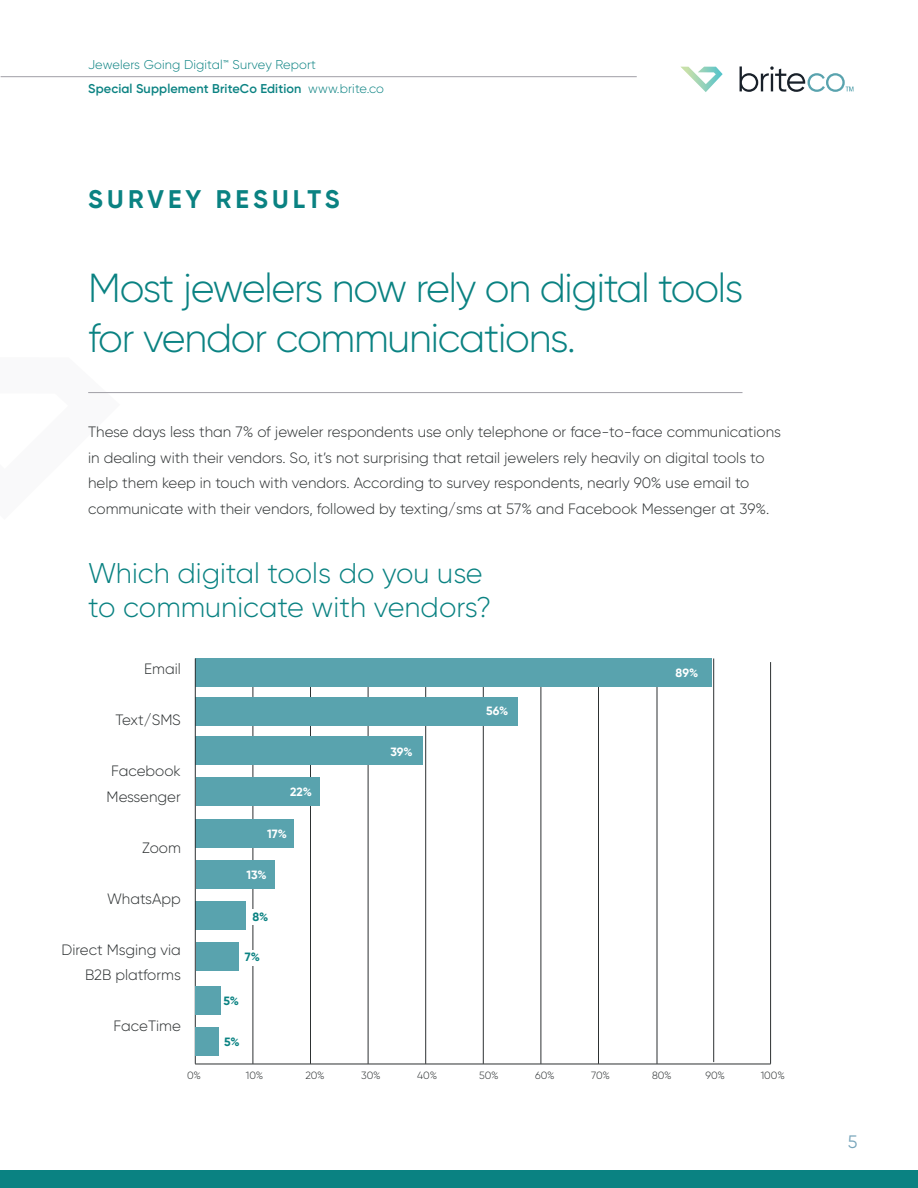
<style>
.page{position:relative;width:918px;height:1188px;background:#fff}
.page>*{position:absolute;margin:0;border:0;box-sizing:border-box;transform-origin:0 0}
.t1{font:300 40.5px/49.5px "Gilroy";letter-spacing:-.03em;color:#0a8282}
.t2{font:300 28.5px/34.2px "Gilroy";color:#0a8282}
.t3{font:700 25.5px "Gilroy";letter-spacing:.16em;color:#0a8282}
.t4{font:18px "Gilroy";color:#78a5bb}
.t5{font:300 15px/25.5px "Gilroy";color:#2d3132}
.t6{font:300 12.75px/24px "Gilroy";letter-spacing:.01em;color:#0a8282}
.t7{font:700 12px "Gilroy";color:#fff}
.t8{font:700 12px "Gilroy";color:#0a8282}
.t9{font:300 10.5px "Gilroy";color:#2d3132}
.s1{font-weight:600}
</style>
<div class="page">
<div style="left:0;top:1170px;width:918px;height:18px;background:#0a8282"></div>
<hr style="left:1px;top:76px;width:636px;height:1px;background:#a09fa6">
<svg style="left:681px;top:67px;width:42px;height:25px"></svg>
<svg style="left:740px;top:66px;width:113px;height:26px"></svg>
<hr style="left:253px;top:658px;width:1px;height:406px;background:#2d3132">
<div style="left:249px;top:909px;width:25px;height:16px;background:#fff"></div>
<div style="left:242px;top:950px;width:25px;height:16px;background:#fff"></div>
<hr style="left:425px;top:658px;width:1px;height:406px;background:#2d3132">
<hr style="left:483px;top:658px;width:1px;height:406px;background:#2d3132">
<hr style="left:541px;top:658px;width:1px;height:406px;background:#2d3132">
<hr style="left:598px;top:658px;width:1px;height:406px;background:#2d3132">
<hr style="left:657px;top:658px;width:1px;height:406px;background:#2d3132">
<hr style="left:713px;top:658px;width:1px;height:404px;background:#2d3132">
<hr style="left:770px;top:662px;width:1px;height:402px;background:#2d3132">
<hr style="left:310px;top:658px;width:1px;height:406px;background:#2d3132">
<hr style="left:368px;top:658px;width:1px;height:406px;background:#2d3132">
<div style="left:195px;top:658px;width:516px;height:29px;background:#59a3ae"></div>
<div style="left:195px;top:697px;width:323px;height:29px;background:#59a3ae"></div>
<div style="left:195px;top:736px;width:227px;height:29px;background:#59a3ae"></div>
<div style="left:196px;top:777px;width:124px;height:29px;background:#59a3ae"></div>
<div style="left:196px;top:819px;width:98px;height:29px;background:#59a3ae"></div>
<div style="left:196px;top:860px;width:78px;height:29px;background:#59a3ae"></div>
<div style="left:196px;top:902px;width:50px;height:28px;background:#59a3ae"></div>
<hr style="left:195px;top:1064px;width:576px;height:1px;background:#2d3132">
<hr style="left:195px;top:658px;width:1px;height:406px;background:#2d3132">
<hr style="left:88px;top:392px;width:655px;height:1px;background:#a09fa6">
<div style="left:196px;top:942px;width:42px;height:29px;background:#59a3ae"></div>
<div style="left:195px;top:986px;width:25px;height:29px;background:#59a3ae"></div>
<div style="left:196px;top:1027px;width:23px;height:29px;background:#59a3ae"></div>
<p class="t6" style="left:88px;top:52px;width:297px">Jewelers Going Digital™ Survey Report<br><span class="s1">Special Supplement BriteCo Edition</span> www.brite.co</p>
<p class="t3" style="left:88px;top:183px;width:253px">SURVEY RESULTS</p>
<p class="t1" style="left:88px;top:263px;width:657px">Most jewelers now rely on digital tools for vendor communications.</p>
<p class="t5" style="left:88px;top:419px;width:694px">These days less than 7% of jeweler respondents use only telephone or face-to-face communications in dealing with their vendors. So, it’s not surprising that retail jewelers rely heavily on digital tools to help them keep in touch with vendors. According to survey respondents, nearly 90% use email to communicate with their vendors, followed by texting/sms at 57% and Facebook Messenger at 39%.</p>
<p class="t2" style="left:88px;top:555px;width:405px">Which digital tools do you use to communicate with vendors?</p>
<p class="t5" style="left:144px;top:656px;width:38px">Email</p>
<p class="t5" style="left:115px;top:707px;width:67px">Text/SMS</p>
<p class="t5" style="left:107px;top:758px;width:76px">Facebook<br>Messenger</p>
<p class="t5" style="left:142px;top:834px;width:40px">Zoom</p>
<p class="t5" style="left:107px;top:885px;width:75px">WhatsApp</p>
<p class="t5" style="left:62px;top:936px;width:121px;text-align:right">Direct Msging via<br>B2B platforms</p>
<p class="t5" style="left:113px;top:1013px;width:69px">FaceTime</p>
<p class="t7" style="left:290px;top:785px;width:23px">22%</p>
<p class="t7" style="left:267px;top:827px;width:21px">17%</p>
<p class="t7" style="left:247px;top:868px;width:22px">13%</p>
<p class="t8" style="left:253px;top:909px;width:17px">8%</p>
<p class="t8" style="left:245px;top:950px;width:17px">7%</p>
<p class="t8" style="left:224px;top:994px;width:17px">5%</p>
<p class="t8" style="left:224px;top:1034px;width:17px">5%</p>
<p class="t7" style="left:391px;top:744px;width:24px">39%</p>
<p class="t7" style="left:486px;top:703px;width:24px">56%</p>
<p class="t7" style="left:676px;top:665px;width:24px">89%</p>
<p class="t9" style="left:187px;top:1069px;width:15px">0%</p>
<p class="t9" style="left:246px;top:1069px;width:19px">10%</p>
<p class="t9" style="left:305px;top:1069px;width:21px">20%</p>
<p class="t9" style="left:361px;top:1069px;width:21px">30%</p>
<p class="t9" style="left:417px;top:1069px;width:21px">40%</p>
<p class="t9" style="left:479px;top:1069px;width:21px">50%</p>
<p class="t9" style="left:535px;top:1069px;width:21px">60%</p>
<p class="t9" style="left:591px;top:1069px;width:20px">70%</p>
<p class="t9" style="left:652px;top:1069px;width:21px">80%</p>
<p class="t9" style="left:705px;top:1069px;width:21px">90%</p>
<p class="t9" style="left:761px;top:1069px;width:26px">100%</p>
<p class="t4" style="left:848px;top:1131px;width:11px">5</p>
</div>
